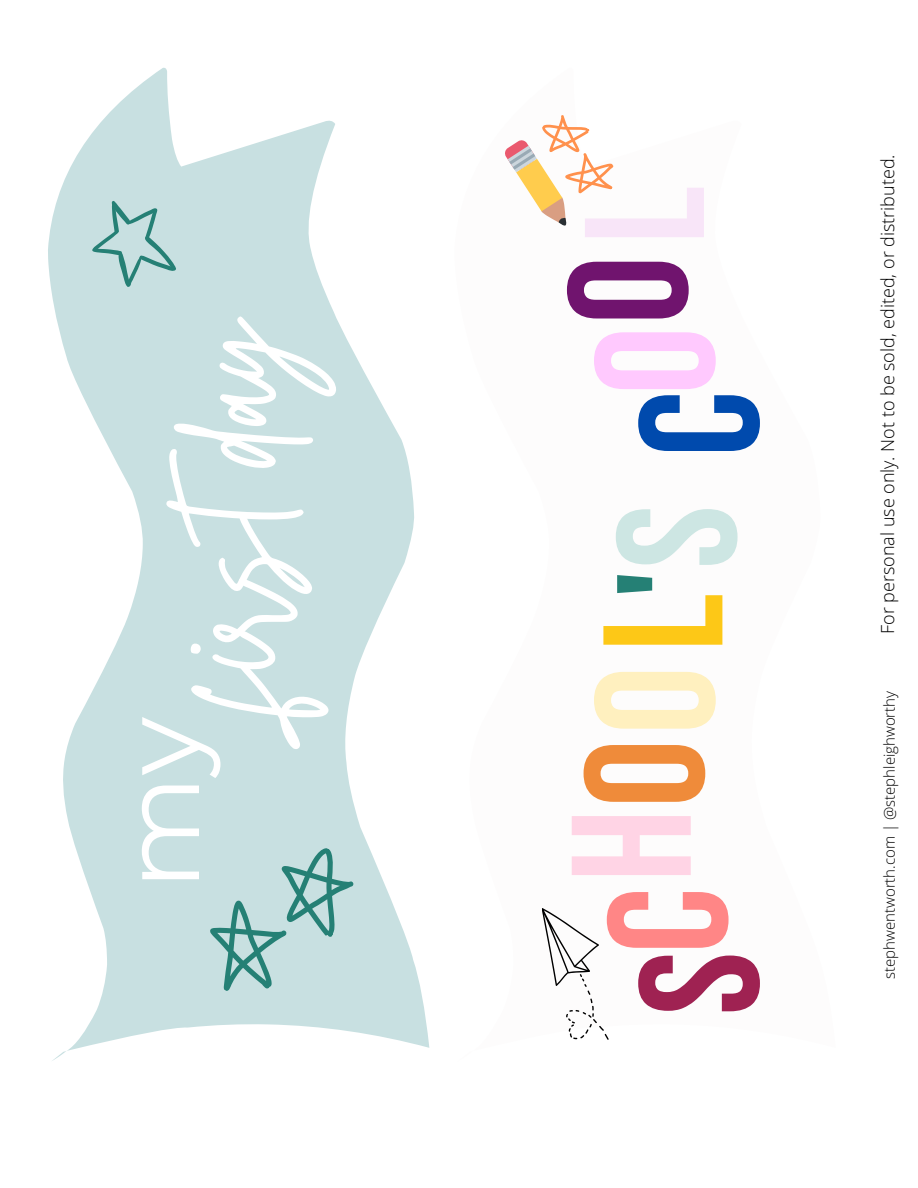
<style>
.page{position:relative;width:918px;height:1188px;background:#fff}
.page>*{position:absolute;margin:0;border:0;box-sizing:border-box;transform-origin:0 0}
.t1{font:169.95px "Bebas Neue Cyrillic";letter-spacing:.005em;color:#9f2252}
.t2{font:169.95px "Bebas Neue Cyrillic";color:#ef8b3a}
.t3{font:169.95px "Bebas Neue Cyrillic";color:#f8e5f8}
.t4{font:151.95px "Twister";color:#fff}
.t5{font:108px "Montserrat";color:#fff}
.t6{font:300 18px "Open Sans";color:#000}
.t7{font:300 15px "Open Sans";color:#000}
.s1{color:#258075}
.s2{color:#cde6e3}
.s3{color:#004aad}
.s4{color:#fff0bf}
</style>
<div class="page">
<svg style="left:48px;top:67px;width:381px;height:994px;fill:#c8e0e1"></svg>
<svg style="left:542px;top:908px;width:67px;height:132px"></svg>
<svg style="left:92px;top:200px;width:84px;height:87px;background:#accfce"></svg>
<svg style="left:505px;top:115px;width:109px;height:111px"></svg>
<svg style="left:188px;top:817px;width:179px;height:206px;background:#b7d6d6"></svg>
<h2 class="t4" style="left:124px;top:707px;width:414px;rotate:-90deg">firstday</h2>
<h3 class="t5" style="left:94px;top:890px;width:177px;rotate:-90deg">my</h3>
<h1 class="t3" style="left:576px;top:244px;width:59px;rotate:-90deg">L</h1>
<h1 class="t1" style="left:631px;top:1015px;width:760px;rotate:-90deg">S<sup>C</sup><sup>H</sup> <sup>L</sup><span class="s1">'</span><span class="s2">S</span> <span class="s3">C</span><sup>O</sup><sup>O</sup></h1>
<h1 class="t2" style="left:576px;top:807px;width:142px;rotate:-90deg">O<span class="s4">O</span></h1>
<p class="t6" style="left:875px;top:634px;width:481px;rotate:-90deg">For personal use only. Not to be sold, edited, or distributed.</p>
<p class="t7" style="left:879px;top:979px;width:290px;rotate:-90deg">stephwentworth.com | @stephleighworthy</p>
</div>
